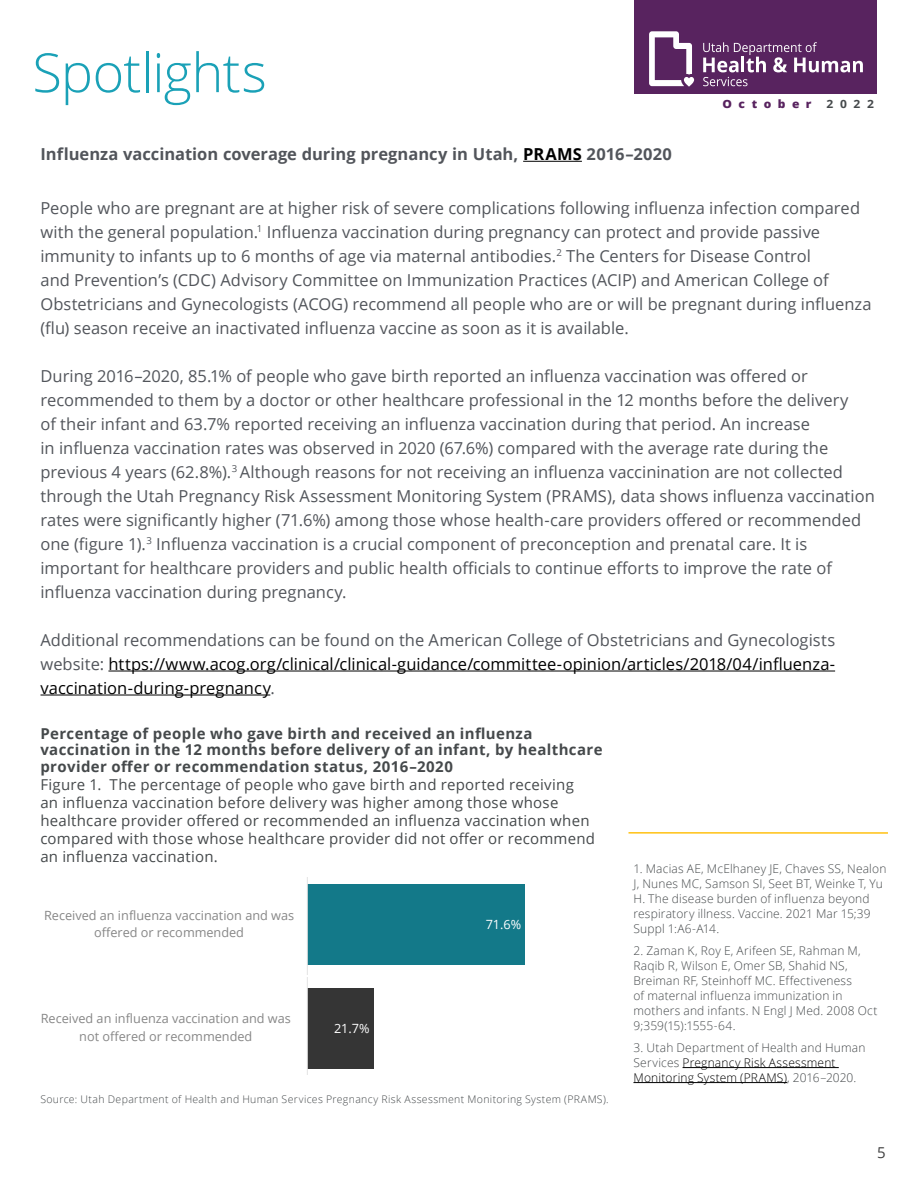
<style>
.page{position:relative;width:918px;height:1188px;background:#fff}
.page>*{position:absolute;margin:0;border:0;box-sizing:border-box;transform-origin:0 0}
.t1{font:300 54px "Open Sans";letter-spacing:-.015em;color:#1aa1b7}
.t2{font:16.5px/24px "Open Sans";color:#52555b}
.t3{font:16.5px/24px "Open Sans";color:#000;text-align:justify}
.t4{font:700 16.5px "Open Sans";color:#52555b}
.t5{font:15px/18px "Open Sans";letter-spacing:.015em;color:#45494b}
.t6{font:700 15px/16.5px "Open Sans";letter-spacing:.025em;color:#45494b}
.t7{font:15px "Open Sans";color:#404040}
.t8{font:12.75px/17.2px "Open Sans";color:#878787;text-align:center}
.t9{font:12.75px "Open Sans";color:#fff}
.t10{font:300 12px/15px "Open Sans";letter-spacing:.015em;color:#45494b}
.t11{font:800 11.4px "Open Sans";letter-spacing:.54em;color:#58235f;scale:1.05 1}
.t12{font:700 11.4px "Open Sans";color:#45494b;scale:1.05 1}
.t13{font:300 10.5px "Open Sans";letter-spacing:.03em;color:#45494b}
.s1{color:#000}
.s2{color:#52555b}
</style>
<div class="page">
<div style="left:634px;top:0;width:244px;height:94px;background:#58235f"></div>
<svg style="left:703px;top:42px;width:160px;height:44px"></svg>
<svg style="left:649px;top:31px;width:45px;height:56px"></svg>
<hr style="left:108px;top:671px;width:727px;height:1px;background:#000">
<hr style="left:40px;top:695px;width:230px;height:1px;background:#000">
<hr style="left:523px;top:161px;width:59px;height:1px;background:#000">
<hr style="left:683px;top:1067px;width:156px;height:1px;background:#000">
<hr style="left:633px;top:1082px;width:154px;height:1px;background:#000">
<hr style="left:629px;top:832px;width:259px;height:2px;background:#ffc112">
<div style="left:307px;top:884px;width:218px;height:81px;background:#137989"></div>
<hr style="left:307px;top:878px;width:1px;height:97px;background:#e3e3e3">
<div style="left:307px;top:988px;width:66px;height:81px;background:#353535"></div>
<hr style="left:307px;top:978px;width:1px;height:97px;background:#e3e3e3">
<h1 class="t1" style="left:32px;top:36px;width:236px">Spotlights</h1>
<p class="t4" style="left:40px;top:142px;width:633px">Influenza vaccination coverage during pregnancy in Utah, <span class="s1">PRAMS</span> 2016–2020</p>
<p class="t11" style="left:723px;top:95px;width:86px">October</p>
<p class="t12" style="left:827px;top:96px;width:47px">2022</p>
<p class="t2" style="left:40px;top:195px;width:833px">People who are pregnant are at higher risk of severe complications following influenza infection compared with the general population.<sup>1</sup> Influenza vaccination during pregnancy can protect and provide passive immunity to infants up to 6 months of age via maternal antibodies.<sup>2</sup> The Centers for Disease Control<br>and Prevention’s (CDC) Advisory Committee on Immunization Practices (ACIP) and American College of Obstetricians and Gynecologists (ACOG) recommend all people who are or will be pregnant during influenza (flu) season receive an inactivated influenza vaccine as soon as it is available.</p>
<p class="t2" style="left:40px;top:363px;width:836px">During 2016–2020, 85.1% of people who gave birth reported an influenza vaccination was offered or recommended to them by a doctor or other healthcare professional in the 12 months before the delivery<br>of their infant and 63.7% reported receiving an influenza vaccination during that period. An increase<br>in influenza vaccination rates was observed in 2020 (67.6%) compared with the average rate during the previous 4 years (62.8%).<sup>3</sup> Although reasons for not receiving an influenza vaccinination are not collected through the Utah Pregnancy Risk Assessment Monitoring System (PRAMS), data shows influenza vaccination rates were significantly higher (71.6%) among those whose health-care providers offered or recommended one (figure 1).<sup>3</sup> Influenza vaccination is a crucial component of preconception and prenatal care. It is important for healthcare providers and public health officials to continue efforts to improve the rate of influenza vaccination during pregnancy.</p>
<p class="t3" style="left:40px;top:627px;width:796px"><span class="s2">Additional recommendations can be found on the American College of Obstetricians and Gynecologists website:</span> https://www.acog.org/clinical/clinical-guidance/committee-opinion/articles/2018/04/influenza&shy;vaccination-during-pregnancy<span class="s2">.</span></p>
<p class="t6" style="left:40px;top:725px;width:564px">Percentage of people who gave birth and received an influenza vaccination in the 12 months before delivery of an infant, by healthcare provider offer or recommendation status, 2016–2020</p>
<p class="t5" style="left:40px;top:775px;width:556px">Figure 1. The percentage of people who gave birth and reported receiving an influenza vaccination before delivery was higher among those whose healthcare provider offered or recommended an influenza vaccination when compared with those whose healthcare provider did not offer or recommend an influenza vaccination.</p>
<p class="t8" style="left:44px;top:906px;width:252px">Received an influenza vaccination and was offered or recommended</p>
<p class="t8" style="left:41px;top:1010px;width:252px">Received an influenza vaccination and was not offered or recommended</p>
<p class="t9" style="left:334px;top:1020px;width:37px">21.7%</p>
<p class="t9" style="left:486px;top:916px;width:37px">71.6%</p>
<p class="t13" style="left:40px;top:1092px;width:570px">Source: Utah Department of Health and Human Services Pregnancy Risk Assessment Monitoring System (PRAMS).</p>
<p class="t10" style="left:633px;top:861px;width:254px">1. Macias AE, McElhaney JE, Chaves SS, Nealon J, Nunes MC, Samson SI, Seet BT, Weinke T, Yu H. The disease burden of influenza beyond respiratory illness. Vaccine. 2021 Mar 15;39<br>Suppl 1:A6-A14.</p>
<p class="t10" style="left:633px;top:943px;width:246px">2. Zaman K, Roy E, Arifeen SE, Rahman M, Raqib R, Wilson E, Omer SB, Shahid NS, Breiman RF, Steinhoff MC. Effectiveness<br>of maternal influenza immunization in mothers and infants. N Engl J Med. 2008 Oct 9;359(15):1555-64.</p>
<p class="t10" style="left:633px;top:1039px;width:233px">3. Utah Department of Health and Human<br>Services <span class="s1">Pregnancy Risk Assessment<br>Monitoring System (PRAMS)</span>, 2016–2020.</p>
<p class="t7" style="left:877px;top:1142px;width:10px">5</p>
</div>
